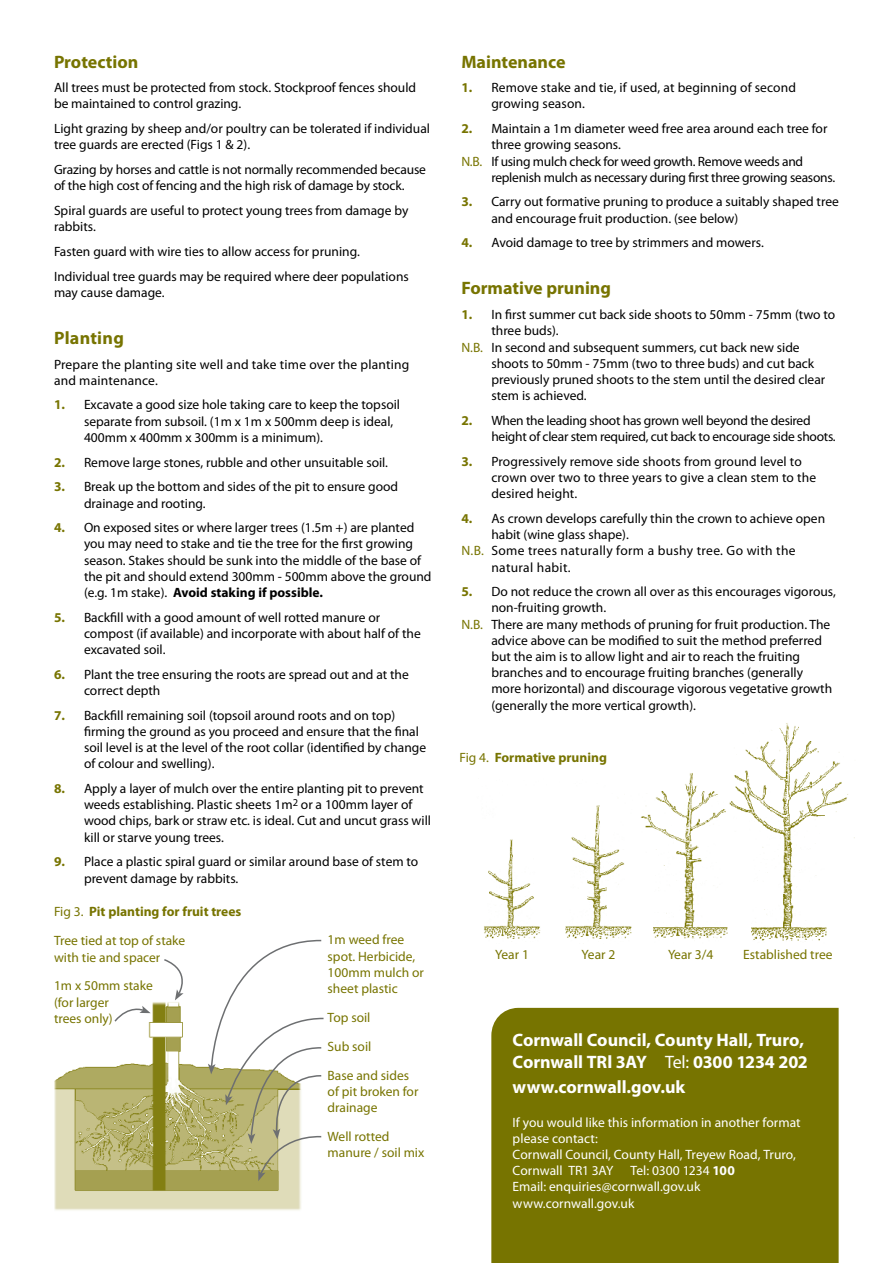
<style>
.page{position:relative;width:893px;height:1263px;background:#fff}
.page>*{position:absolute;margin:0;border:0;box-sizing:border-box;transform-origin:0 0}
.t1{font:700 18px/21.6px "Myriad Pro";letter-spacing:-.005em;color:#fff}
.t2{font:700 18px "Myriad Pro";color:#777400}
.t3{font:13.5px/16.2px "Myriad Pro";color:#000}
.t4{font:13.5px/16.2px "Myriad Pro";color:#777400}
.t5{font:13.5px/16.2px "Myriad Pro";letter-spacing:-.02em;color:#000}
.t6{font:13.5px/16.2px "Myriad Pro";color:#fff}
.t7{font:13.5px "Myriad Pro";letter-spacing:.025em;color:#000}
.t8{font:700 13.5px "Myriad Pro";color:#777400}
.s1{font-weight:700;color:#777400}
.s2{font-weight:700}
.s3{color:#777400}
.s4{font-weight:400}
</style>
<div class="page">
<div style="left:491px;top:1008px;width:348px;height:255px;background:#777400"></div>
<img style="left:54px;top:1000px;width:247px;height:210px">
<svg style="left:208px;top:939px;width:116px;height:242px"></svg>
<svg style="left:164px;top:959px;width:20px;height:41px"></svg>
<svg style="left:113px;top:1005px;width:38px;height:18px"></svg>
<img style="left:484px;top:723px;width:371px;height:218px">
<h1 class="t2" style="left:54px;top:50px;width:86px">Protection</h1>
<p class="t3" style="left:54px;top:79px;width:364px">All trees must be protected from stock. Stockproof fences should be maintained to control grazing.</p>
<p class="t3" style="left:54px;top:120px;width:377px">Light grazing by sheep and/or poultry can be tolerated if individual tree guards are erected (Figs 1 &amp; 2).</p>
<p class="t3" style="left:54px;top:161px;width:374px">Grazing by horses and cattle is not normally recommended because of the high cost of fencing and the high risk of damage by stock.</p>
<p class="t3" style="left:54px;top:202px;width:356px">Spiral guards are useful to protect young trees from damage by rabbits.</p>
<p class="t3" style="left:54px;top:239px;width:356px;line-height:24.8px">Fasten guard with wire ties to allow access for pruning.<br>Individual tree guards may be required where deer populations</p>
<p class="t3" style="left:54px;top:284px;width:112px">may cause damage.</p>
<h1 class="t2" style="left:54px;top:326px;width:71px">Planting</h1>
<p class="t3" style="left:54px;top:356px;width:357px">Prepare the planting site well and take time over the planting and maintenance.</p>
<p class="t3" style="left:84px;top:397px;width:318px;text-indent:-30px"><span class="s1">1.</span> Excavate a good size hole taking care to keep the topsoil separate from subsoil. (1m x 1m x 500mm deep is ideal,<br>400mm x 400mm x 300mm is a minimum).</p>
<p class="t3" style="left:54px;top:454px;width:336px"><span class="s1">2.</span> Remove large stones, rubble and other unsuitable soil.</p>
<p class="t3" style="left:84px;top:478px;width:316px;text-indent:-30px"><span class="s1">3.</span> Break up the bottom and sides of the pit to ensure good drainage and rooting.</p>
<p class="t3" style="left:84px;top:519px;width:349px;text-indent:-30px"><span class="s1">4.</span> On exposed sites or where larger trees (1.5m +) are planted you may need to stake and tie the tree for the first growing season. Stakes should be sunk into the middle of the base of the pit and should extend 300mm - 500mm above the ground (e.g. 1m stake). <span class="s2">Avoid staking if possible.</span></p>
<p class="t3" style="left:84px;top:609px;width:338px;text-indent:-30px"><span class="s1">5.</span> Backfill with a good amount of well rotted manure or compost (if available) and incorporate with about half of the excavated soil.</p>
<p class="t3" style="left:84px;top:666px;width:326px;text-indent:-30px"><span class="s1">6.</span> Plant the tree ensuring the roots are spread out and at the correct depth</p>
<p class="t3" style="left:84px;top:707px;width:344px;text-indent:-30px"><span class="s1">7.</span> Backfill remaining soil (topsoil around roots and on top) firming the ground as you proceed and ensure that the final soil level is at the level of the root collar (identified by change of colour and swelling).</p>
<p class="t3" style="left:84px;top:780px;width:349px;text-indent:-30px"><span class="s1">8.</span> Apply a layer of mulch over the entire planting pit to prevent weeds establishing. Plastic sheets 1m<sup>2</sup> or a 100mm layer of wood chips, bark or straw etc. is ideal. Cut and uncut grass will kill or starve young trees.</p>
<p class="t3" style="left:84px;top:853px;width:336px;text-indent:-30px"><span class="s1">9.</span> Place a plastic spiral guard or similar around base of stem to prevent damage by rabbits.</p>
<p class="t4" style="left:54px;top:897px;width:189px;line-height:29px">Fig 3. <span class="s2">Pit planting for fruit trees<br></span>Tree tied at top of stake</p>
<p class="t4" style="left:54px;top:942px;width:108px;line-height:29px">with tie and spacer<br>1m x 50mm stake</p>
<p class="t4" style="left:54px;top:994px;width:60px">(for larger trees only)</p>
<p class="t4" style="left:328px;top:931px;width:98px">1m weed free spot. Herbicide,<br>100mm mulch or sheet plastic</p>
<p class="t4" style="left:328px;top:1003px;width:83px;line-height:29px">Top soil<br>Sub soil<br>Base and sides</p>
<p class="t4" style="left:328px;top:1083px;width:92px">of pit broken for drainage</p>
<p class="t4" style="left:328px;top:1128px;width:98px">Well rotted manure / soil mix</p>
<h1 class="t2" style="left:461px;top:50px;width:106px">Maintenance</h1>
<p class="t3" style="left:491px;top:79px;width:306px;text-indent:-30px"><span class="s1">1.</span> Remove stake and tie, if used, at beginning of second growing season.</p>
<p class="t3" style="left:461px;top:120px;width:368px"><span class="s1">2.</span> Maintain a 1m diameter weed free area around each tree for</p>
<p class="t3" style="left:491px;top:136px;width:131px">three growing seasons.</p>
<p class="t5" style="left:461px;top:153px;width:343px"><span class="s3">N.B.</span> If using mulch check for weed growth. Remove weeds and</p>
<p class="t5" style="left:491px;top:169px;width:345px">replenish mulch as necessary during first three growing seasons.</p>
<p class="t3" style="left:491px;top:194px;width:349px;text-indent:-30px"><span class="s1">3.</span> Carry out formative pruning to produce a suitably shaped tree and encourage fruit production. (see below)</p>
<p class="t3" style="left:461px;top:234px;width:304px"><span class="s1">4.</span> Avoid damage to tree by strimmers and mowers.</p>
<h1 class="t2" style="left:461px;top:277px;width:151px">Formative pruning</h1>
<p class="t3" style="left:461px;top:306px;width:375px"><span class="s1">1.</span> In first summer cut back side shoots to 50mm - 75mm (two to</p>
<p class="t3" style="left:491px;top:322px;width:69px">three buds).</p>
<p class="t3" style="left:461px;top:339px;width:340px"><span class="s3">N.B.</span> In second and subsequent summers, cut back new side</p>
<p class="t3" style="left:491px;top:355px;width:324px">shoots to 50mm - 75mm (two to three buds) and cut back</p>
<p class="t3" style="left:491px;top:371px;width:335px">previously pruned shoots to the stem until the desired clear</p>
<p class="t3" style="left:491px;top:387px;width:97px">stem is achieved.</p>
<p class="t5" style="left:491px;top:412px;width:346px;text-indent:-30px"><span class="s1">2.</span> When the leading shoot has grown well beyond the desired height of clear stem required, cut back to encourage side shoots.</p>
<p class="t3" style="left:491px;top:453px;width:326px;text-indent:-30px"><span class="s1">3.</span> Progressively remove side shoots from ground level to crown over two to three years to give a clean stem to the desired height.</p>
<p class="t3" style="left:461px;top:510px;width:365px"><span class="s1">4.</span> As crown develops carefully thin the crown to achieve open</p>
<p class="t3" style="left:491px;top:526px;width:139px">habit (wine glass shape).</p>
<p class="t7" style="left:461px;top:542px;width:336px"><span class="s3">N.B.</span> Some trees naturally form a bushy tree. Go with the</p>
<p class="t7" style="left:491px;top:559px;width:81px">natural habit.</p>
<p class="t3" style="left:461px;top:583px;width:376px"><span class="s1">5.</span> Do not reduce the crown all over as this encourages vigorous,</p>
<p class="t3" style="left:491px;top:600px;width:116px">non-fruiting growth.</p>
<p class="t3" style="left:461px;top:616px;width:370px"><span class="s3">N.B.</span> There are many methods of pruning for fruit production. The</p>
<p class="t3" style="left:491px;top:632px;width:332px">advice above can be modified to suit the method preferred</p>
<p class="t3" style="left:491px;top:648px;width:310px">but the aim is to allow light and air to reach the fruiting</p>
<p class="t3" style="left:491px;top:664px;width:313px">branches and to encourage fruiting branches (generally</p>
<p class="t3" style="left:491px;top:681px;width:342px">more horizontal) and discourage vigorous vegetative growth</p>
<p class="t3" style="left:491px;top:697px;width:206px">(generally the more vertical growth).</p>
<p class="t8" style="left:459px;top:749px;width:149px"><span class="s4">Fig 4.</span> Formative pruning</p>
<p class="t4" style="left:495px;top:947px;width:35px">Year 1</p>
<p class="t4" style="left:582px;top:947px;width:35px">Year 2</p>
<p class="t4" style="left:668px;top:947px;width:47px">Year 3/4</p>
<p class="t4" style="left:743px;top:947px;width:91px">Established tree</p>
<h1 class="t1" style="left:513px;top:1028px;width:297px">Cornwall Council, County Hall, Truro,<br>Cornwall TRl 3AY <span class="s4">Tel:</span> 0300 1234 202</h1>
<h1 class="t1" style="left:513px;top:1076px;width:174px">www.cornwall.gov.uk</h1>
<p class="t6" style="left:513px;top:1114px;width:290px">If you would like this information in another format please contact:<br>Cornwall Council, County Hall, Treyew Road, Truro, Cornwall TR1 3AY</p>
<p class="t6" style="left:513px;top:1162px;width:224px;text-indent:118px">Tel: 0300 1234 <span class="s2">100<br></span>Email: enquiries@cornwall.gov.uk www.cornwall.gov.uk</p>
</div>
